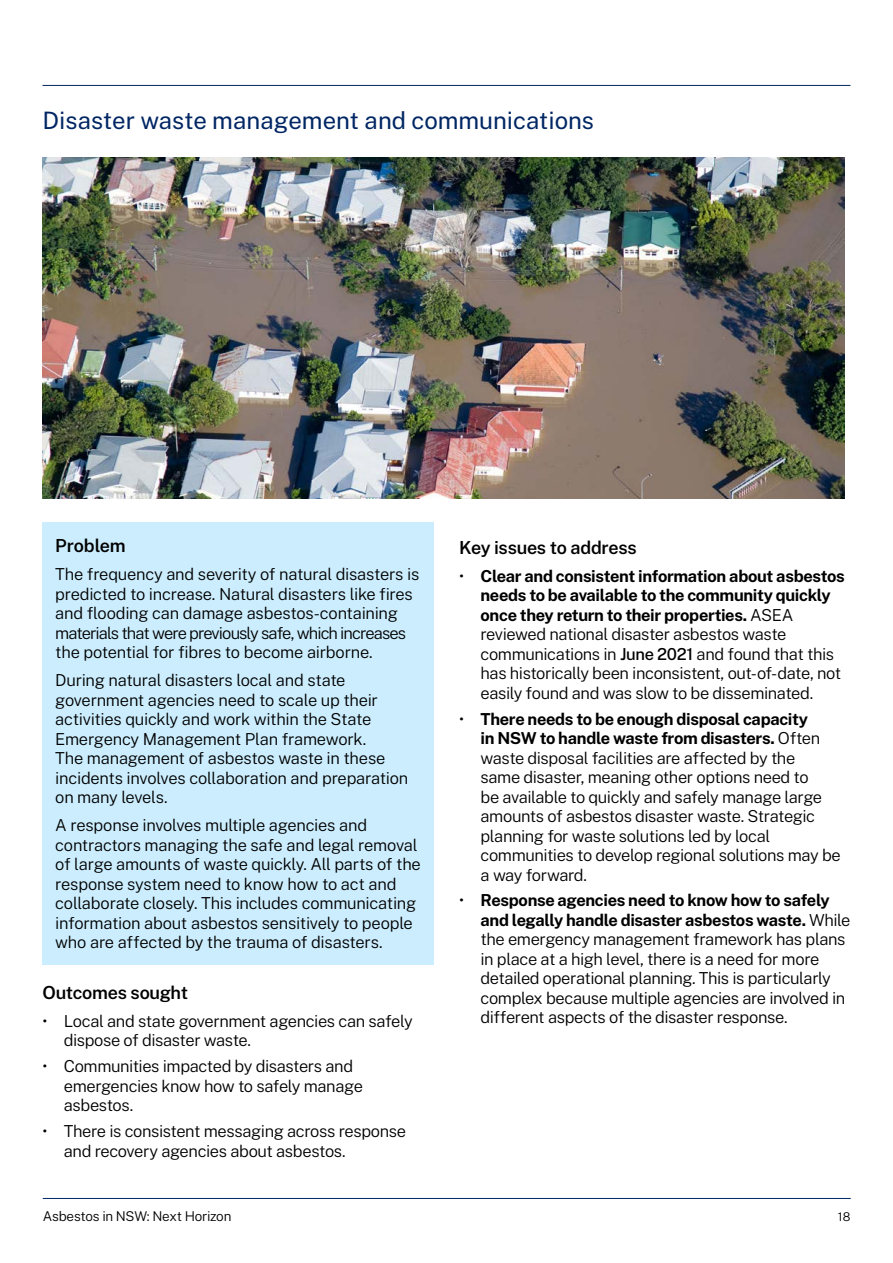
<style>
.page{position:relative;width:893px;height:1263px;background:#fff}
.page>*{position:absolute;margin:0;border:0;box-sizing:border-box;transform-origin:0 0}
.H3_no_line{font:24px "Public Sans";color:#002664}
.H4_Boxed_on_blue{font:600 18px "Public Sans";letter-spacing:-.015em;color:#000}
.Blue_box_body_black{font:300 16.5px/19.5px "Public Sans";letter-spacing:-.025em;color:#000}
.t1{font:300 13.5px "Public Sans";letter-spacing:-.02em;color:#000}
.t2{font:300 12px "Public Sans";color:#000}
.s1{font-weight:700}
.s2{font-weight:500}
</style>
<div class="page">
<hr style="left:43px;top:1198px;width:808px;height:1px;background:#002664">
<hr style="left:43px;top:85px;width:807px;height:1px;background:#002664">
<img style="left:43px;top:158px;width:802px;height:341px">
<div style="left:43px;top:522px;width:391px;height:47px;background:#cbedfd"></div>
<div style="left:43px;top:552px;width:391px;height:118px;background:#cbedfd"></div>
<div style="left:43px;top:658px;width:391px;height:157px;background:#cbedfd"></div>
<div style="left:43px;top:803px;width:391px;height:162px;background:#cbedfd"></div>
<h3 class="H3_no_line" style="left:43px;top:103px;width:553px">Disaster waste management and communications</h3>
<h4 class="H4_Boxed_on_blue" style="left:55px;top:532px;width:72px">Problem</h4>
<p class="Blue_box_body_black" style="left:55px;top:563px;width:366px">The frequency and severity of natural disasters is predicted to increase. Natural disasters like fires and flooding can damage asbestos-containing materials that were previously safe, which increases the potential for fibres to become airborne.</p>
<p class="Blue_box_body_black" style="left:55px;top:669px;width:355px">During natural disasters local and state government agencies need to scale up their activities quickly and work within the State Emergency Management Plan framework.<br>The management of asbestos waste in these incidents involves collaboration and preparation on many levels.</p>
<p class="Blue_box_body_black" style="left:55px;top:814px;width:367px">A response involves multiple agencies and contractors managing the safe and legal removal of large amounts of waste quickly. All parts of the response system need to know how to act and collaborate closely. This includes communicating information about asbestos sensitively to people who are affected by the trauma of disasters.</p>
<h4 class="H4_Boxed_on_blue" style="left:43px;top:979px;width:147px">Outcomes sought</h4>
<p class="Blue_box_body_black" style="left:64px;top:1010px;width:350px;text-indent:-21px">• Local and state government agencies can safely dispose of disaster waste.</p>
<p class="Blue_box_body_black" style="left:64px;top:1055px;width:301px;text-indent:-21px">• Communities impacted by disasters and emergencies know how to safely manage asbestos.</p>
<p class="Blue_box_body_black" style="left:64px;top:1120px;width:344px;text-indent:-21px">• There is consistent messaging across response and recovery agencies about asbestos.</p>
<h4 class="H4_Boxed_on_blue" style="left:459px;top:534px;width:179px">Key issues to address</h4>
<p class="Blue_box_body_black" style="left:480px;top:565px;width:366px;text-indent:-21px">• <span class="s1">Clear and consistent information about asbestos needs to be available to the community quickly once they return to their properties.</span> ASEA reviewed national disaster asbestos waste communications in <span class="s2">June 2021</span> and found that this has historically been inconsistent, out-of-date, not easily found and was slow to be disseminated.</p>
<p class="Blue_box_body_black" style="left:480px;top:708px;width:362px;text-indent:-21px">• <span class="s1">There needs to be enough disposal capacity<br>in NSW to handle waste from disasters.</span> Often waste disposal facilities are affected by the<br>same disaster, meaning other options need to<br>be available to quickly and safely manage large amounts of asbestos disaster waste. Strategic planning for waste solutions led by local communities to develop regional solutions may be a way forward.</p>
<p class="Blue_box_body_black" style="left:480px;top:890px;width:371px;text-indent:-21px">• <span class="s1">Response agencies need to know how to safely and legally handle disaster asbestos waste.</span> While the emergency management framework has plans in place at a high level, there is a need for more detailed operational planning. This is particularly complex because multiple agencies are involved in different aspects of the disaster response.</p>
<p class="t1" style="left:43px;top:1206px;width:190px">Asbestos in NSW: Next Horizon</p>
<p class="t2" style="left:838px;top:1207px;width:14px">18</p>
</div>
